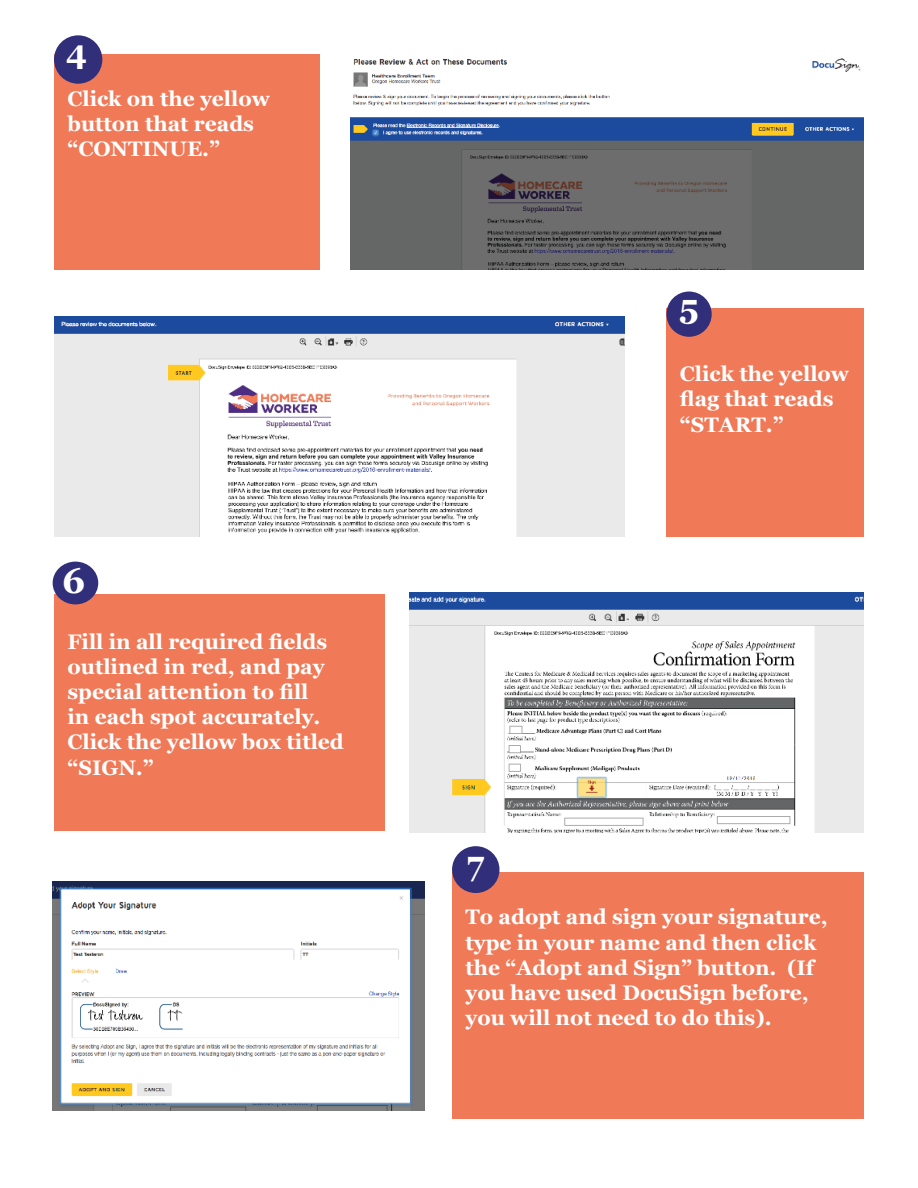
<style>
.page{position:relative;width:918px;height:1188px;background:#fff}
.page>*{position:absolute;margin:0;border:0;box-sizing:border-box;transform-origin:0 0}
.t1{font:700 35.85px "Georgia";color:#fff}
.t2{font:700 34.2px "Georgia";color:#fff;scale:.91 1}
.t3{font:700 33px "Georgia";color:#fff}
.t4{font:700 32.25px "Georgia";color:#fff}
.t5{font:700 21px/25.2px "Georgia";color:#fff}
</style>
<div class="page">
<img style="left:350px;top:58px;width:514px;height:211px">
<img style="left:54px;top:316px;width:570px;height:221px">
<img style="left:410px;top:592px;width:454px;height:240px">
<img style="left:53px;top:881px;width:371px;height:229px">
<div style="left:54px;top:54px;width:265px;height:215px;background:#f07957"></div>
<div style="left:666px;top:308px;width:198px;height:229px;background:#f07957"></div>
<div style="left:54px;top:594px;width:331px;height:237px;background:#f07957"></div>
<div style="left:452px;top:873px;width:412px;height:246px;background:#f07957"></div>
<div style="left:54px;top:35px;width:48px;height:49px;background:#312f79;border-radius:50%"></div>
<div style="left:666px;top:292px;width:46px;height:45px;background:#312f79;border-radius:50%"></div>
<div style="left:53px;top:562px;width:45px;height:42px;background:#312f79;border-radius:50%"></div>
<div style="left:452px;top:846px;width:47px;height:47px;background:#312f79;border-radius:50%"></div>
<p class="t4" style="left:66px;top:28px;width:22px">4</p>
<p class="t5" style="left:68px;top:85px;width:204px">Click on the yellow button that reads</p>
<p class="t5" style="left:68px;top:135px;width:154px">“CONTINUE.”</p>
<p class="t1" style="left:62px;top:553px;width:25px">6</p>
<p class="t5" style="left:68px;top:628px;width:278px">Fill in all required fields outlined in red, and pay special attention to fill<br>in each spot accurately.<br>Click the yellow box titled “SIGN.”</p>
<p class="t3" style="left:679px;top:282px;width:21px">5</p>
<p class="t2" style="left:467px;top:838px;width:20px">7</p>
<p class="t5" style="left:680px;top:360px;width:171px">Click the yellow flag that reads</p>
<p class="t5" style="left:680px;top:411px;width:105px">“START.”</p>
<p class="t5" style="left:466px;top:903px;width:364px">To adopt and sign your signature, type in your name and then click the “Adopt and Sign” button. (If you have used DocuSign before, you will not need to do this).</p>
</div>
